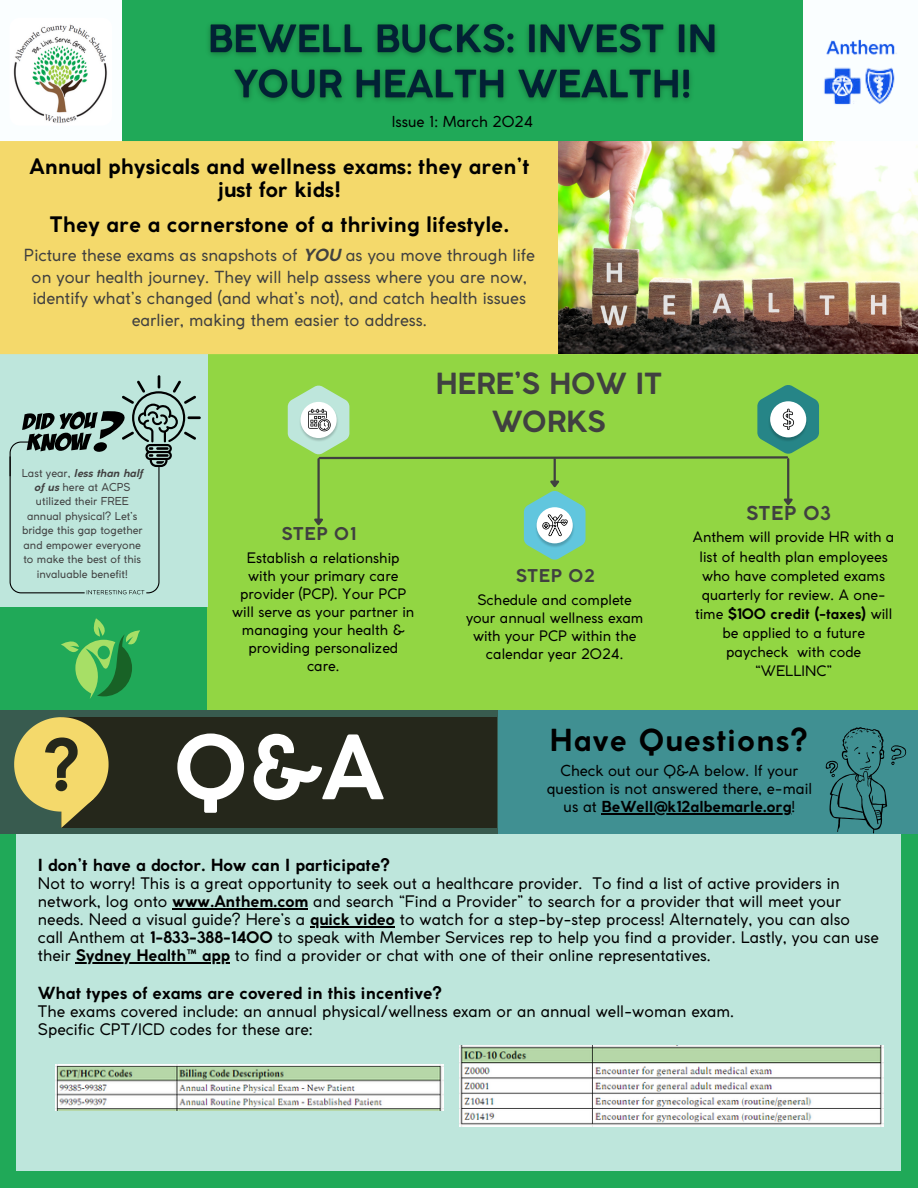
<style>
.page{position:relative;width:918px;height:1188px;background:#20a958}
.page>*{position:absolute;margin:0;border:0;box-sizing:border-box;transform-origin:0 0}
.t1{font:700 87.3px "Coco Gothic";color:#fff}
.t2{font:700 30px "Coco Gothic";letter-spacing:.04em;color:#000}
.t3{font:700 28.8px/38.2px "Coco Gothic";color:#404040;text-align:center}
.t4{font:700 21.15px/23px "Coco Gothic";color:#000;text-align:center}
.t5{font:700 18.9px "Coco Gothic";letter-spacing:.04em;color:#404040}
.t6{font:700 17.4px "Coco Gothic";letter-spacing:.04em;color:#404040}
.t7{font:16.5px/21.3px "Coco Gothic";color:#404040;text-align:center}
.t8{font:700 16.5px "Coco Gothic";color:#000}
.t9{font:15.75px/18px "Coco Gothic";color:#000}
.t10{font:15px/18px "Coco Gothic";color:#000;text-align:center}
.t11{font:14.25px/18px "Coco Gothic";color:#000;text-align:center}
.t12{font:10.8px/14.4px "Coco Gothic";color:#404040;text-align:center}
.s1{font-weight:700;font-style:italic}
.s2{font-weight:700}
</style>
<div class="page">
<div style="left:208px;top:354px;width:710px;height:357px;background:#92d643"></div>
<hr style="left:317px;top:459px;width:3px;height:60px;background:#404040">
<svg style="left:314px;top:517px;width:9px;height:9px"></svg>
<hr style="left:787px;top:459px;width:2px;height:40px;background:#404040">
<svg style="left:783px;top:497px;width:10px;height:9px"></svg>
<img style="left:523px;top:511px;width:1px;height:28px">
<img style="left:287px;top:405px;width:1px;height:30px">
<svg style="left:288px;top:385px;width:531px;height:75px"></svg>
<hr style="left:554px;top:459px;width:2px;height:22px;background:#404040">
<svg style="left:524px;top:478px;width:62px;height:82px"></svg>
<div style="left:0;top:347px;width:208px;height:259px;background:#bee6dc"></div>
<svg style="left:10px;top:375px;width:191px;height:219px"></svg>
<div style="left:0;top:0;width:122px;height:143px;background:#fafeff"></div>
<div style="left:803px;top:0;width:115px;height:143px;background:#fafeff"></div>
<div style="left:0;top:141px;width:558px;height:213px;background:#f4d96b"></div>
<svg style="left:61px;top:618px;width:79px;height:81px"></svg>
<img style="left:13px;top:24px;width:94px;height:99px">
<img style="left:824px;top:67px;width:71px;height:38px">
<img style="left:826px;top:40px;width:71px;height:15px">
<div style="left:16px;top:833px;width:885px;height:338px;background:#bee6dc"></div>
<img style="left:558px;top:141px;width:360px;height:213px">
<div style="left:497px;top:711px;width:421px;height:123px;background:#409092"></div>
<svg style="left:825px;top:727px;width:81px;height:107px"></svg>
<div style="left:0;top:711px;width:497px;height:123px;background:#385b4f"></div>
<div style="left:61px;top:717px;width:213px;height:110px;background:#25271b"></div>
<svg style="left:14px;top:717px;width:95px;height:110px"></svg>
<div style="left:262px;top:717px;width:235px;height:111px;background:#25271b"></div>
<hr style="left:602px;top:813px;width:190px;height:1px;background:#000">
<img style="left:56px;top:1064px;width:388px;height:46px">
<img style="left:459px;top:1046px;width:424px;height:81px">
<img style="left:208px;top:23px;width:509px;height:78px">
<hr style="left:172px;top:908px;width:136px;height:1px;background:#000">
<hr style="left:310px;top:926px;width:85px;height:1px;background:#000">
<hr style="left:76px;top:962px;width:154px;height:1px;background:#000">
<h1 class="t10" style="left:392px;top:114px;width:143px">Issue 1: March 2024</h1>
<p class="t4" style="left:30px;top:157px;width:501px">Annual physicals and wellness exams: they aren’t just for kids!</p>
<p class="t4" style="left:50px;top:214px;width:461px">They are a cornerstone of a thriving lifestyle.</p>
<h6 class="t7" style="left:24px;top:246px;width:512px">Picture these exams as snapshots of <span class="s1">YOU</span> as you move through life on your health journey. They will help assess where you are now, identify what’s changed (and what’s not), and catch health issues earlier, making them easier to address.</h6>
<h3 class="t12" style="left:22px;top:466px;width:123px">Last year, <span class="s1">less than half of us</span> here at ACPS utilized their FREE annual physical? Let’s bridge this gap together and empower everyone to make the best of this invaluable benefit!</h3>
<p class="t3" style="left:435px;top:367px;width:228px">HERE’S HOW IT<br>WORKS</p>
<p class="t6" style="left:281px;top:527px;width:76px">STEP 01</p>
<p class="t11" style="left:232px;top:551px;width:184px">Establish a relationship with your primary care provider (PCP). Your PCP will serve as your partner in managing your health &amp; providing personalized care.</p>
<h5 class="t1" style="left:174px;top:734px;width:212px">Q&amp;A</h5>
<p class="t6" style="left:516px;top:570px;width:81px">STEP 02</p>
<p class="t11" style="left:466px;top:592px;width:179px">Schedule and complete your annual wellness exam with your PCP within the calendar year 2024.</p>
<p class="t5" style="left:746px;top:506px;width:86px">STEP 03</p>
<h6 class="t11" style="left:693px;top:529px;width:203px;line-height:19.2px">Anthem will provide HR with a list of health plan employees who have completed exams quarterly for review. A one&shy;time <span class="s2">$100 credit (-taxes)</span> will be applied to a future paycheck with code “WELLINC”</h6>
<p class="t2" style="left:549px;top:729px;width:260px">Have Questions?</p>
<h5 class="t10" style="left:547px;top:763px;width:267px">Check out our Q&amp;A below. If your question is not answered there, e-mail us at <span class="s2">BeWell@k12albemarle.org</span>!</h5>
<h6 class="t8" style="left:38px;top:859px;width:353px">I don’t have a doctor. How can I participate?</h6>
<p class="t9" style="left:38px;top:876px;width:814px">Not to worry! This is a great opportunity to seek out a healthcare provider. To find a list of active providers in network, log onto <span class="s2">www.Anthem.com</span> and search “Find a Provider” to search for a provider that will meet your needs. Need a visual guide? Here’s a <span class="s2">quick video</span> to watch for a step-by-step process! Alternately, you can also</p>
<p class="t9" style="left:38px;top:930px;width:842px">call Anthem at <span class="s2">1-833-388-1400</span> to speak with Member Services rep to help you find a provider. Lastly, you can use their <span class="s2">Sydney Health™ app</span> to find a provider or chat with one of their online representatives.</p>
<p class="t8" style="left:38px;top:987px;width:405px">What types of exams are covered in this incentive?</p>
<p class="t9" style="left:38px;top:1004px;width:698px">The exams covered include: an annual physical/wellness exam or an annual well-woman exam.<br>Specific CPT/ICD codes for these are:</p>
</div>
